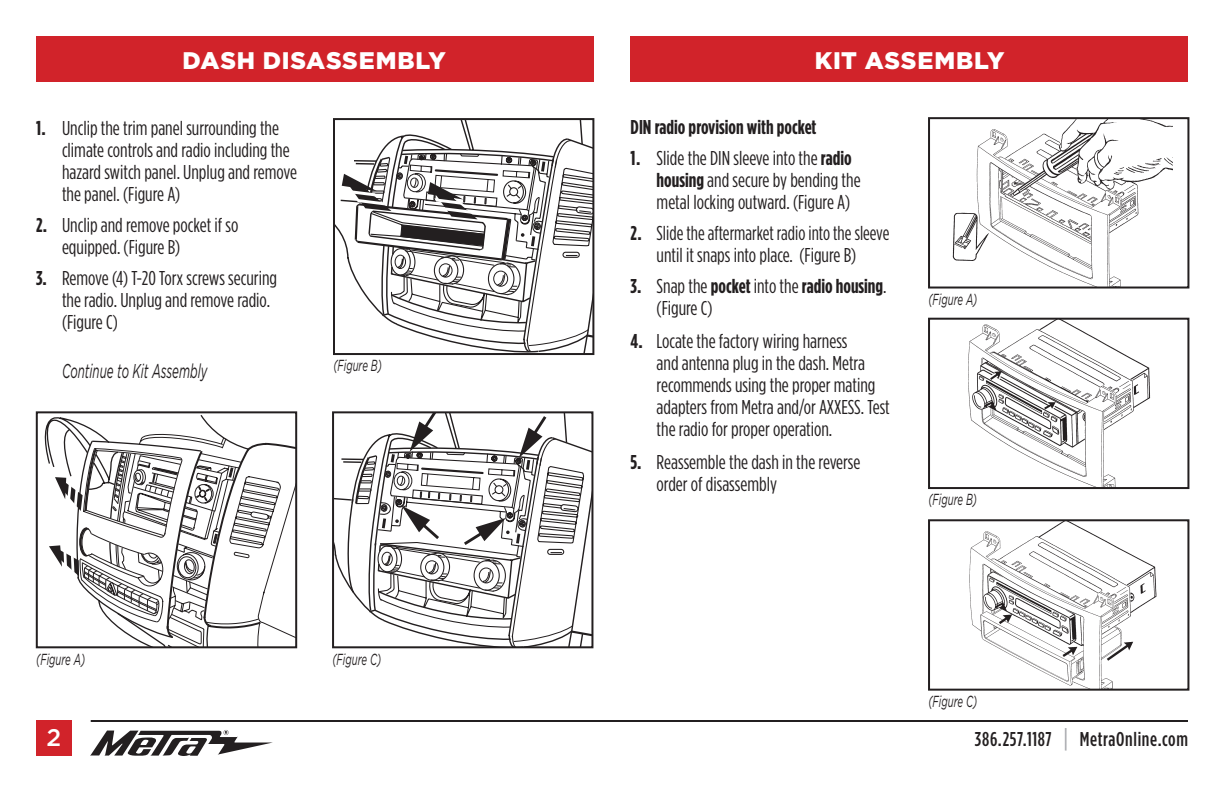
<style>
.page{position:relative;width:1224px;height:792px;background:#fff}
.page>*{position:absolute;margin:0;border:0;box-sizing:border-box;transform-origin:0 0}
.t1{font:900 24px "Gotham";letter-spacing:.03em;color:#fff}
.t2{font:500 24px "Gotham";color:#fff}
.t3{font:20px/22px "Gotham Condensed";color:#231f20}
.t4{font:20px/22px "Gotham Condensed";color:#231f20;text-align:center;scale:.96 1}
.t5{font:500 20px "Gotham Condensed";letter-spacing:.03em;color:#231f20}
.t6{font:700 20px "Gotham Condensed";color:#231f20}
.t7{font:italic 20px "Gotham";color:#231f20;scale:.58 1}
.t8{font:italic 16px "Gotham";color:#231f20;scale:.6 1}
.s1{font-weight:700}
.s2{font-size:26px;color:#a8a9ad}
</style>
<div class="page">
<svg style="left:90px;top:730px;width:183px;height:26px"></svg>
<hr style="left:91px;top:720px;width:1097px;height:2px;background:#231f20">
<div style="left:36px;top:720px;width:36px;height:36px;background:#d1232a"></div>
<div style="left:630px;top:36px;width:558px;height:45px;background:#d1232a"></div>
<div style="left:36px;top:36px;width:558px;height:45px;background:#d1232a"></div>
<svg style="left:336px;top:121px;width:255px;height:231px"></svg>
<div style="left:333px;top:118px;width:261px;height:237px;border:2px solid #231f20"></div>
<svg style="left:45px;top:415px;width:249px;height:230px"></svg>
<div style="left:36px;top:411px;width:261px;height:237px;border:2px solid #231f20"></div>
<img style="left:952px;top:120px;width:220px;height:166px">
<div style="left:928px;top:117px;width:261px;height:172px;border:2px solid #231f20"></div>
<img style="left:968px;top:321px;width:183px;height:165px">
<div style="left:928px;top:318px;width:261px;height:171px;border:2px solid #231f20"></div>
<img style="left:969px;top:522px;width:188px;height:166px">
<div style="left:928px;top:519px;width:261px;height:172px;border:2px solid #231f20"></div>
<svg style="left:335px;top:414px;width:255px;height:231px"></svg>
<div style="left:332px;top:411px;width:261px;height:237px;border:2px solid #231f20"></div>
<p class="t1" style="left:183px;top:46px;width:265px">DASH DISASSEMBLY</p>
<p class="t1" style="left:815px;top:46px;width:191px">KIT ASSEMBLY</p>
<p class="t3" style="left:62px;top:117px;width:236px;text-indent:-26px"><span class="s1">1.</span> Unclip the trim panel surrounding the climate controls and radio including the hazard switch panel. Unplug and remove the panel. (Figure A)</p>
<p class="t3" style="left:62px;top:214px;width:178px;text-indent:-26px"><span class="s1">2.</span> Unclip and remove pocket if so equipped. (Figure B)</p>
<p class="t3" style="left:62px;top:267px;width:217px;text-indent:-26px"><span class="s1">3.</span> Remove (4) T-20 Torx screws securing the radio. Unplug and remove radio. (Figure C)</p>
<p class="t7" style="left:62px;top:360px;width:252px">Continue to Kit Assembly</p>
<p class="t8" style="left:333px;top:357px;width:83px">(Figure B)</p>
<p class="t8" style="left:36px;top:650px;width:83px">(Figure A)</p>
<p class="t8" style="left:332px;top:650px;width:83px">(Figure C)</p>
<p class="t6" style="left:631px;top:116px;width:187px">DIN radio provision with pocket</p>
<p class="t3" style="left:657px;top:147px;width:206px;text-indent:-26px"><span class="s1">1.</span> Slide the DIN sleeve into the <span class="s1">radio housing</span> and secure by bending the metal locking outward. (Figure A)</p>
<p class="t4" style="left:631px;top:222px;width:271px"><span class="s1">2.</span> Slide the aftermarket radio into the sleeve until it snaps into place. (Figure B)</p>
<p class="t3" style="left:657px;top:275px;width:231px;text-indent:-26px"><span class="s1">3.</span> Snap the <span class="s1">pocket</span> into the <span class="s1">radio housing</span>. (Figure C)</p>
<p class="t3" style="left:657px;top:330px;width:235px;text-indent:-26px"><span class="s1">4.</span> Locate the factory wiring harness<br>and antenna plug in the dash. Metra recommends using the proper mating adapters from Metra and/or AXXESS. Test the radio for proper operation.</p>
<p class="t3" style="left:657px;top:451px;width:205px;text-indent:-26px"><span class="s1">5.</span> Reassemble the dash in the reverse order of disassembly</p>
<p class="t8" style="left:928px;top:290px;width:83px">(Figure A)</p>
<p class="t8" style="left:928px;top:491px;width:83px">(Figure B)</p>
<p class="t8" style="left:928px;top:692px;width:83px">(Figure C)</p>
<p class="t2" style="left:47px;top:724px;width:16px">2</p>
<p class="t5" style="left:975px;top:728px;width:215px">386.257.1187 <span class="s2">|</span> MetraOnline.com</p>
</div>
